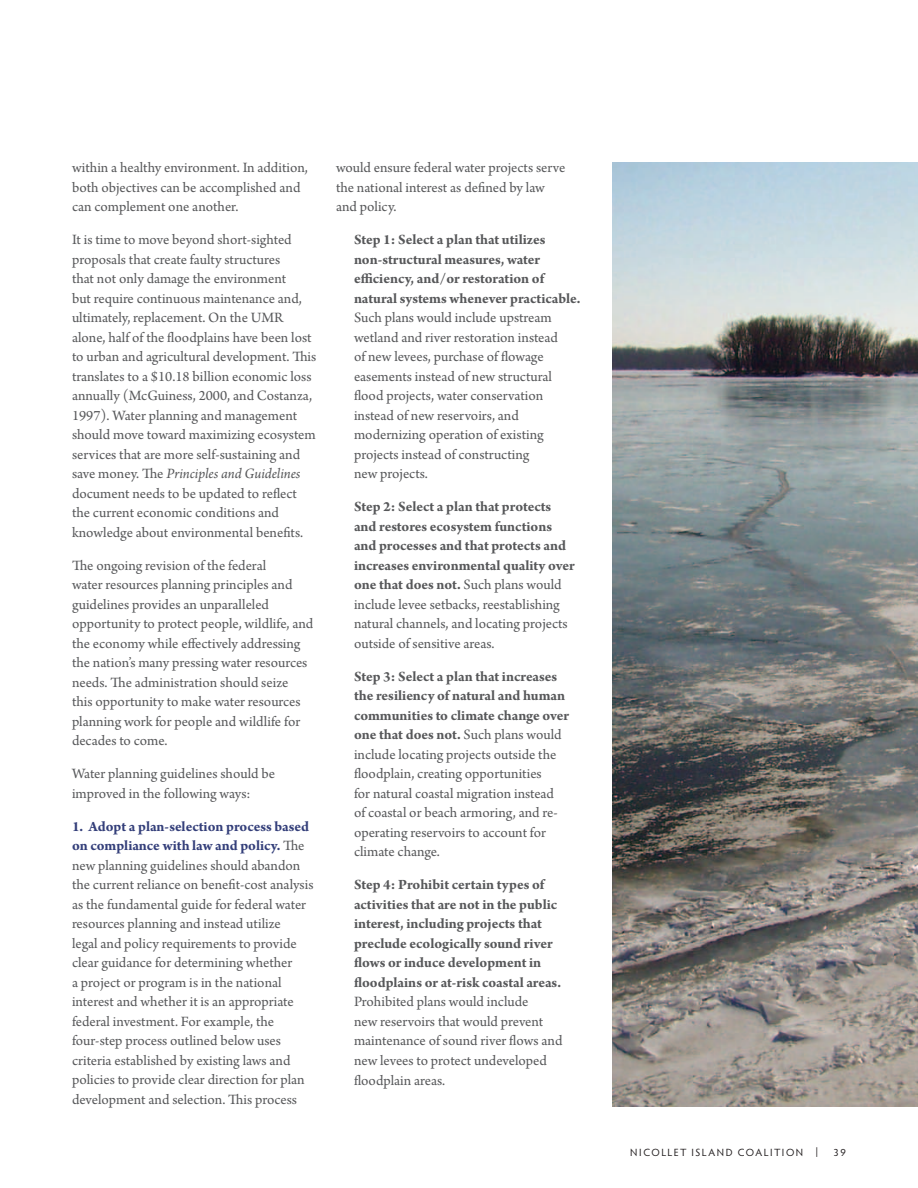
<style>
.page{position:relative;width:918px;height:1188px;background:#fff}
.page>*{position:absolute;margin:0;border:0;box-sizing:border-box;transform-origin:0 0}
.body_copy{font:15px/19.5px "Arno Pro";color:#57585a}
.number_body_text{font:15px/19.5px "Arno Pro";color:#57585a}
.number_body_text-2{font:700 15px/19.5px "Arno Pro";letter-spacing:-.005em;color:#57585a}
.body_copy_no_space_b{font:15px/19.5px "Arno Pro";color:#57585a}
.t1{font:10.5px "Hypatia Sans Pro";letter-spacing:.14em;color:#231f20}
.s1{font-style:italic}
.s2{font-weight:700;color:#343f7a}
.s3{font-weight:700}
.s4{font-weight:400}
</style>
<div class="page">
<img style="left:612px;top:162px;width:306px;height:945px">
<p class="body_copy_no_space_b" style="left:72px;top:159px;width:238px">within a healthy environment. In addition, both objectives can be accomplished and can complement one another.</p>
<p class="body_copy" style="left:72px;top:231px;width:246px">It is time to move beyond short-sighted proposals that create faulty structures<br>that not only damage the environment<br>but require continuous maintenance and, ultimately, replacement. On the UMR alone, half of the floodplains have been lost to urban and agricultural development. This translates to a $10.18 billion economic loss annually (McGuiness, 2000, and Costanza, 1997). Water planning and management should move toward maximizing ecosystem services that are more self-sustaining and save money. The <span class="s1">Principles and Guidelines </span>document needs to be updated to reflect the current economic conditions and knowledge about environmental benefits.</p>
<p class="body_copy" style="left:72px;top:556px;width:243px">The ongoing revision of the federal<br>water resources planning principles and guidelines provides an unparalleled opportunity to protect people, wildlife, and the economy while effectively addressing the nation’s many pressing water resources needs. The administration should seize<br>this opportunity to make water resources planning work for people and wildlife for decades to come.</p>
<p class="body_copy" style="left:72px;top:765px;width:205px">Water planning guidelines should be improved in the following ways:</p>
<p class="body_copy" style="left:72px;top:817px;width:243px"><span class="s2">1. Adopt a plan-selection process based on compliance with law and policy.</span> The new planning guidelines should abandon the current reliance on benefit-cost analysis as the fundamental guide for federal water resources planning and instead utilize<br>legal and policy requirements to provide clear guidance for determining whether<br>a project or program is in the national interest and whether it is an appropriate federal investment. For example, the four-step process outlined below uses criteria established by existing laws and policies to provide clear direction for plan development and selection. This process</p>
<p class="body_copy" style="left:336px;top:159px;width:231px">would ensure federal water projects serve the national interest as defined by law and policy.</p>
<p class="number_body_text" style="left:354px;top:231px;width:228px"><span class="s3">Step 1: Select a plan that utilizes non-structural measures, water efficiency, and/or restoration of natural systems whenever practicable.<br></span>Such plans would include upstream wetland and river restoration instead<br>of new levees, purchase of flowage easements instead of new structural flood projects, water conservation instead of new reservoirs, and modernizing operation of existing projects instead of constructing<br>new projects.</p>
<p class="number_body_text-2" style="left:354px;top:498px;width:222px">Step 2: Select a plan that protects and restores ecosystem functions and processes and that protects and increases environmental quality over one that does not. <span class="s4">Such plans would include levee setbacks, reestablishing natural channels, and locating projects outside of sensitive areas.</span></p>
<p class="number_body_text" style="left:354px;top:667px;width:217px"><span class="s3">Step 3: Select a plan that increases the resiliency of natural and human communities to climate change over one that does not.</span> Such plans would include locating projects outside the floodplain, creating opportunities<br>for natural coastal migration instead<br>of coastal or beach armoring, and re&shy;operating reservoirs to account for climate change.</p>
<p class="number_body_text-2" style="left:354px;top:876px;width:210px">Step 4: Prohibit certain types of activities that are not in the public interest, including projects that preclude ecologically sound river flows or induce development in floodplains or at-risk coastal areas.<br><span class="s4">Prohibited plans would include<br>new reservoirs that would prevent maintenance of sound river flows and new levees to protect undeveloped floodplain areas.</span></p>
<p class="t1" style="left:630px;top:1145px;width:189px">NICOLLET ISLAND COALITION |</p>
<p class="t1" style="left:834px;top:1145px;width:14px">39</p>
</div>
